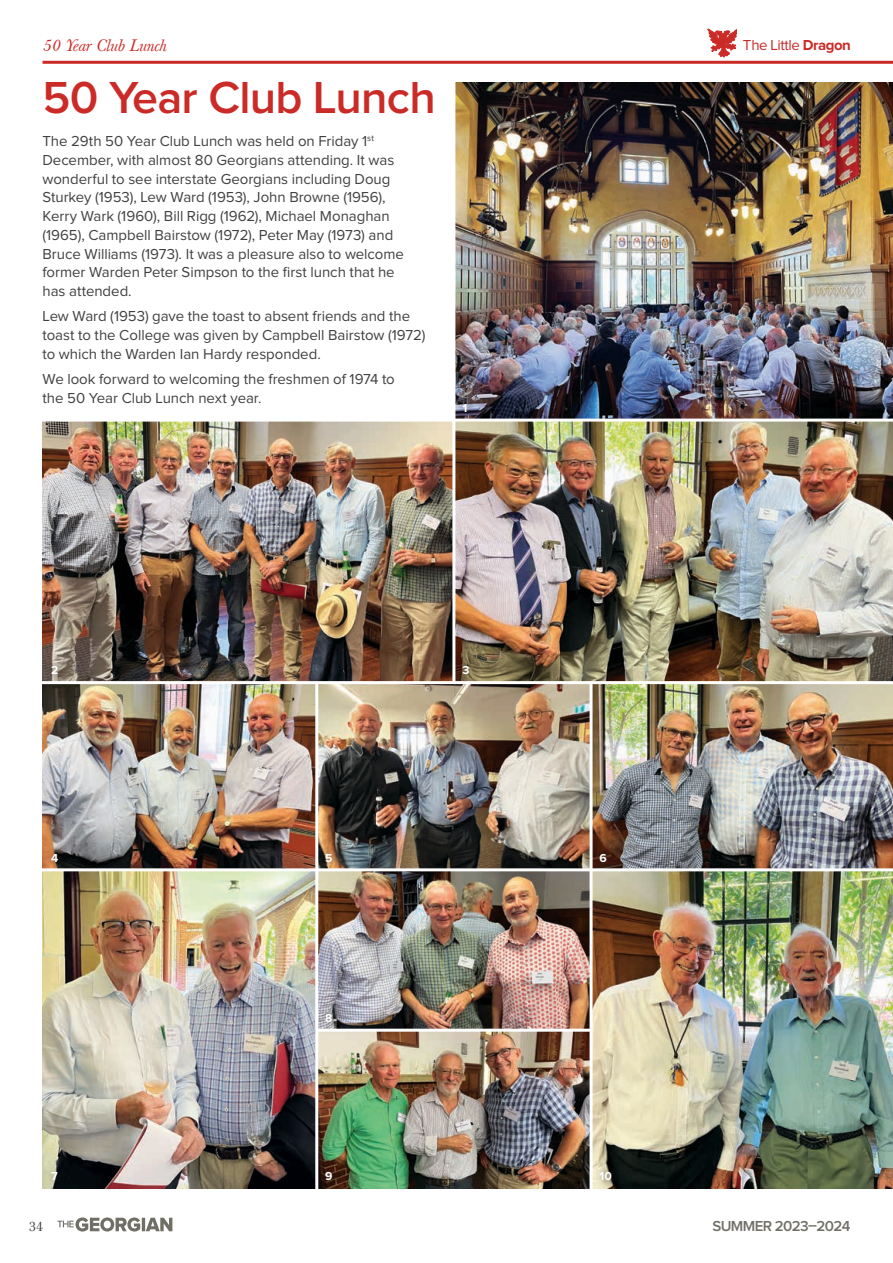
<style>
.page{position:relative;width:893px;height:1263px;background:#fff}
.page>*{position:absolute;margin:0;border:0;box-sizing:border-box;transform-origin:0 0}
.t1{font:600 46.5px "Proxima Nova";letter-spacing:-.015em;color:#cb2b27}
.t2{font:italic 16.5px "Baskerville";letter-spacing:.01em;color:#cb2b27}
.t3{font:15px/18.8px "Proxima Nova";letter-spacing:-.005em;color:#414142}
.t4{font:600 15px "Proxima Nova";letter-spacing:-.04em;color:#706f66}
.t5{font:15px "Proxima Nova";letter-spacing:-.03em;color:#cb2b27}
.t6{font:13.5px "Baskerville";color:#414142}
.t7{font:700 12px "Proxima Nova";color:#fff}
.s1{font-weight:700}
</style>
<div class="page">
<img style="left:43px;top:422px;width:850px;height:766px">
<img style="left:455px;top:83px;width:438px;height:336px">
<div style="left:457px;top:397px;width:19px;height:23px;background:#231f20;opacity:.75"></div>
<div style="left:45px;top:659px;width:21px;height:24px;background:#231f20;opacity:.75"></div>
<div style="left:457px;top:659px;width:21px;height:24px;background:#231f20;opacity:.75"></div>
<div style="left:45px;top:847px;width:21px;height:23px;background:#231f20;opacity:.75"></div>
<div style="left:319px;top:846px;width:22px;height:24px;background:#231f20;opacity:.75"></div>
<div style="left:593px;top:847px;width:22px;height:23px;background:#231f20;opacity:.75"></div>
<div style="left:45px;top:1165px;width:21px;height:23px;background:#231f20;opacity:.75"></div>
<div style="left:319px;top:1007px;width:22px;height:23px;background:#231f20;opacity:.75"></div>
<div style="left:319px;top:1165px;width:22px;height:23px;background:#231f20;opacity:.75"></div>
<hr style="left:452px;top:58px;width:3px;height:625px;background:#fff">
<hr style="left:315px;top:683px;width:3px;height:517px;background:#fff">
<hr style="left:590px;top:683px;width:3px;height:517px;background:#fff">
<hr style="left:32px;top:419px;width:861px;height:3px;background:#fff">
<hr style="left:32px;top:681px;width:861px;height:3px;background:#fff">
<hr style="left:32px;top:868px;width:861px;height:3px;background:#fff">
<hr style="left:317px;top:1029px;width:274px;height:3px;background:#fff">
<div style="left:594px;top:1165px;width:26px;height:23px;background:#231f20;opacity:.75"></div>
<svg style="left:57px;top:1217px;width:115px;height:14px"></svg>
<svg style="left:708px;top:29px;width:29px;height:28px"></svg>
<hr style="left:43px;top:61px;width:850px;height:3px;background:#cb2b27">
<p class="t2" style="left:43px;top:36px;width:125px">50 Year Club Lunch</p>
<p class="t5" style="left:743px;top:37px;width:110px">The Little <span class="s1">Dragon</span></p>
<h1 class="t1" style="left:43px;top:72px;width:395px">50 Year Club Lunch</h1>
<p class="t3" style="left:43px;top:132px;width:363px">The 29th 50 Year Club Lunch was held on Friday 1<sup>st </sup>December, with almost 80 Georgians attending. It was wonderful to see interstate Georgians including Doug Sturkey (1953), Lew Ward (1953), John Browne (1956), Kerry Wark (1960), Bill Rigg (1962), Michael Monaghan (1965), Campbell Bairstow (1972), Peter May (1973) and Bruce Williams (1973). It was a pleasure also to welcome former Warden Peter Simpson to the first lunch that he has attended.</p>
<p class="t3" style="left:43px;top:307px;width:384px">Lew Ward (1953) gave the toast to absent friends and the toast to the College was given by Campbell Bairstow (1972) to which the Warden Ian Hardy responded.</p>
<p class="t3" style="left:43px;top:370px;width:354px">We look forward to welcoming the freshmen of 1974 to the 50 Year Club Lunch next year.</p>
<p class="t7" style="left:462px;top:401px;width:6px">1</p>
<p class="t7" style="left:51px;top:663px;width:9px">2</p>
<p class="t7" style="left:462px;top:663px;width:9px">3</p>
<p class="t7" style="left:51px;top:851px;width:9px">4</p>
<p class="t7" style="left:325px;top:851px;width:9px">5</p>
<p class="t7" style="left:600px;top:851px;width:9px">6</p>
<p class="t7" style="left:51px;top:1169px;width:8px">7</p>
<p class="t7" style="left:325px;top:1011px;width:9px">8</p>
<p class="t7" style="left:325px;top:1169px;width:9px">9</p>
<p class="t7" style="left:600px;top:1169px;width:14px">10</p>
<p class="t6" style="left:29px;top:1218px;width:15px">34</p>
<p class="t4" style="left:712px;top:1218px;width:140px">SUMMER 2023–2024</p>
</div>
